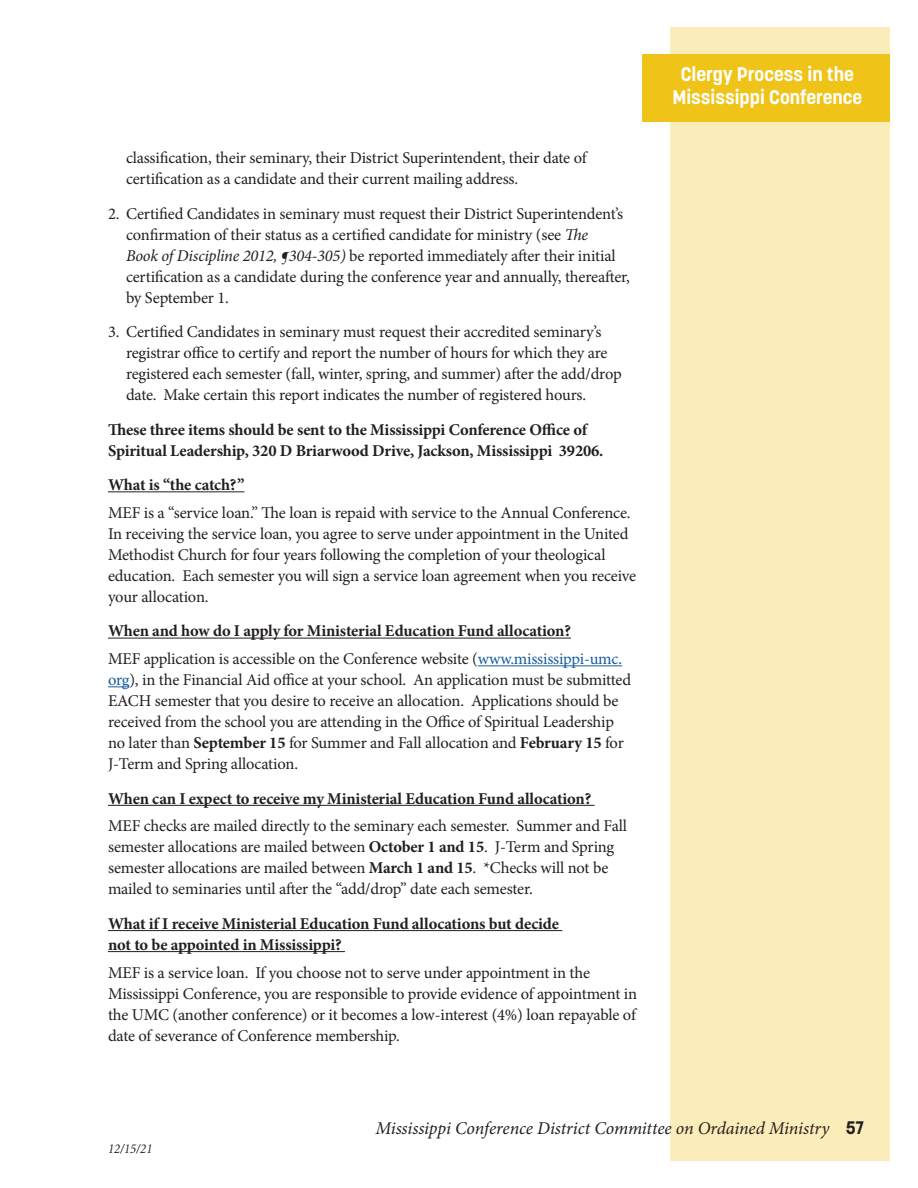
<style>
.page{position:relative;width:918px;height:1188px;background:#fff}
.page>*{position:absolute;margin:0;border:0;box-sizing:border-box;transform-origin:0 0}
.t1{font:700 19.5px/22.5px "Korolev";color:#fff;text-align:center}
.t2{font:italic 18px "Minion Pro";letter-spacing:-.01em;color:#231f20}
.t3{font:16.5px/21px "Minion Pro";letter-spacing:-.01em;color:#231f20}
.t4{font:700 16.5px/21px "Minion Pro";letter-spacing:-.01em;color:#231f20}
.t5{font:italic 13.5px "Minion";color:#231f20;scale:.95 1}
.s1{font-style:italic}
.s2{color:#175d9e}
.s3{font-weight:700}
.s4{font-family:"Korolev";font-weight:700;font-style:normal}
</style>
<div class="page">
<div style="left:671px;top:27px;width:219px;height:1134px;background:#faedba"></div>
<div style="left:642px;top:54px;width:248px;height:68px;background:#f0c318"></div>
<hr style="left:108px;top:491px;width:136px;height:1px;background:#231f20">
<hr style="left:108px;top:638px;width:463px;height:1px;background:#231f20">
<hr style="left:478px;top:665px;width:144px;height:1px;background:#175d9e">
<svg style="left:108px;top:686px;width:21px;height:1px"></svg>
<hr style="left:108px;top:805px;width:487px;height:1px;background:#231f20">
<hr style="left:108px;top:930px;width:454px;height:1px;background:#231f20">
<hr style="left:108px;top:951px;width:237px;height:1px;background:#231f20">
<p class="t3" style="left:126px;top:148px;width:462px">classification, their seminary, their District Superintendent, their date of certification as a candidate and their current mailing address.</p>
<p class="t3" style="left:126px;top:203px;width:505px;text-indent:-18px">2. Certified Candidates in seminary must request their District Superintendent’s confirmation of their status as a certified candidate for ministry (see <span class="s1">The<br>Book of Discipline 2012, ¶304-305)</span> be reported immediately after their initial certification as a candidate during the conference year and annually, thereafter, by September 1.</p>
<p class="t3" style="left:126px;top:322px;width:497px;text-indent:-18px">3. Certified Candidates in seminary must request their accredited seminary’s registrar office to certify and report the number of hours for which they are registered each semester (fall, winter, spring, and summer) after the add/drop date. Make certain this report indicates the number of registered hours.</p>
<p class="t4" style="left:108px;top:419px;width:497px">These three items should be sent to the Mississippi Conference Office of<br>Spiritual Leadership, 320 D Briarwood Drive, Jackson, Mississippi 39206.</p>
<p class="t4" style="left:108px;top:474px;width:138px">What is “the catch?”</p>
<p class="t3" style="left:108px;top:502px;width:530px">MEF is a “service loan.” The loan is repaid with service to the Annual Conference.<br>In receiving the service loan, you agree to serve under appointment in the United Methodist Church for four years following the completion of your theological education. Each semester you will sign a service loan agreement when you receive your allocation.</p>
<p class="t4" style="left:108px;top:620px;width:464px">When and how do I apply for Ministerial Education Fund allocation?</p>
<p class="t3" style="left:108px;top:649px;width:525px">MEF application is accessible on the Conference website (<span class="s2">www.mississippi-umc. org</span>), in the Financial Aid office at your school. An application must be submitted EACH semester that you desire to receive an allocation. Applications should be received from the school you are attending in the Office of Spiritual Leadership no later than <span class="s3">September 15</span> for Summer and Fall allocation and <span class="s3">February 15</span> for J-Term and Spring allocation.</p>
<p class="t4" style="left:108px;top:788px;width:485px">When can I expect to receive my Ministerial Education Fund allocation?</p>
<p class="t3" style="left:108px;top:816px;width:521px">MEF checks are mailed directly to the seminary each semester. Summer and Fall semester allocations are mailed between <span class="s3">October 1 and 15</span>. J-Term and Spring semester allocations are mailed between <span class="s3">March 1 and 15</span>. *Checks will not be mailed to seminaries until after the “add/drop” date each semester.</p>
<p class="t4" style="left:108px;top:913px;width:453px">What if I receive Ministerial Education Fund allocations but decide not to be appointed in Mississippi?</p>
<p class="t3" style="left:108px;top:962px;width:531px">MEF is a service loan. If you choose not to serve under appointment in the Mississippi Conference, you are responsible to provide evidence of appointment in the UMC (another conference) or it becomes a low-interest (4%) loan repayable of date of severance of Conference membership.</p>
<p class="t1" style="left:672px;top:63px;width:191px">Clergy Process in the<br>Mississippi Conference</p>
<p class="t5" style="left:108px;top:1142px;width:48px">12/15/21</p>
<p class="t2" style="left:375px;top:1116px;width:490px">Mississippi Conference District Committee on Ordained Ministry <span class="s4">57</span></p>
</div>
